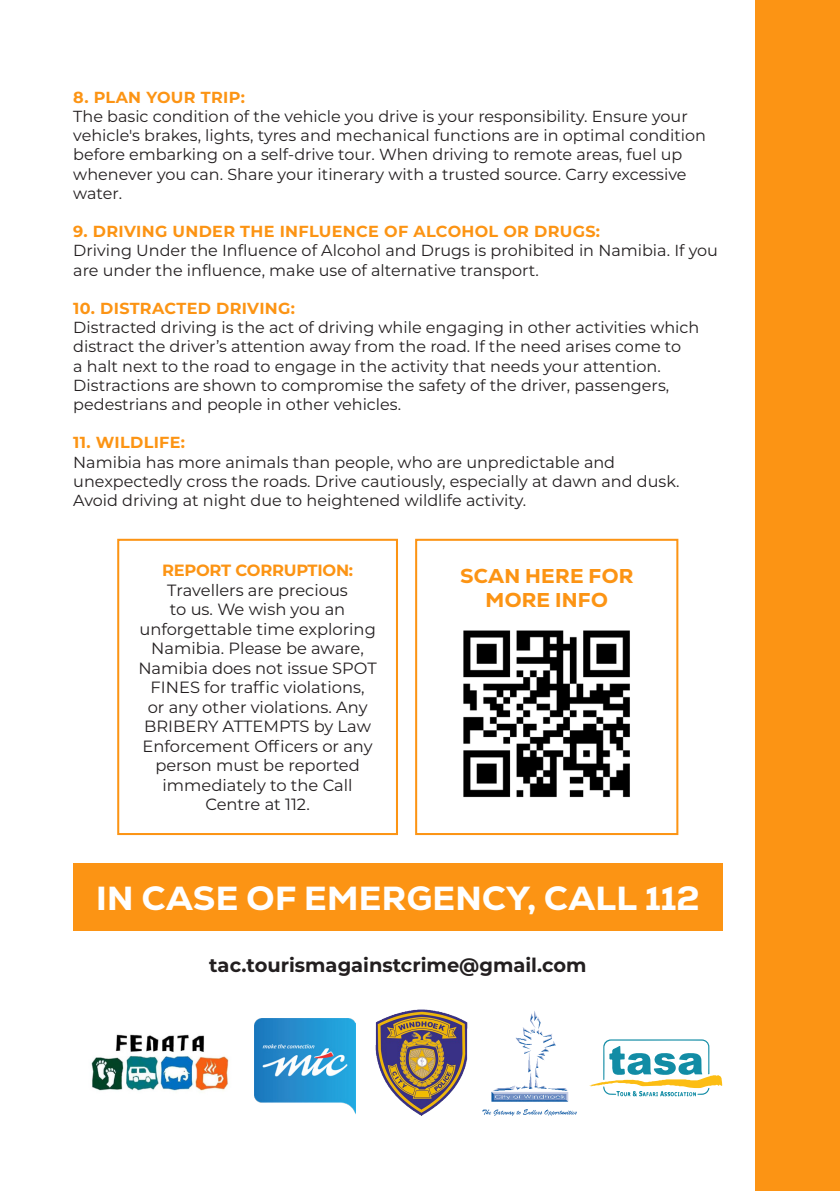
<style>
.page{position:relative;width:840px;height:1191px;background:#fff}
.page>*{position:absolute;margin:0;border:0;box-sizing:border-box;transform-origin:0 0}
.t1{font:800 34px "Nexa";letter-spacing:.01em;color:#fff}
.t2{font:800 20.4px/24.4px "Nexa";letter-spacing:.01em;color:#fc9414;text-align:center}
.t3{font:700 19.4px "Montserrat";color:#231f20}
.t4{font:16.2px/19.6px "Montserrat";color:#231f20;text-align:center}
.t5{font:700 16.2px "Montserrat";letter-spacing:-.015em;color:#fc9414}
.t6{font:16px/19.2px "Montserrat";color:#231f20}
.t7{font:700 16px "Montserrat";letter-spacing:.02em;color:#fc9414}
</style>
<div class="page">
<div style="left:754px;top:0;width:85px;height:1191px;background:#fc9414"></div>
<div style="left:73px;top:863px;width:649px;height:68px;background:#fc9414"></div>
<img style="left:463px;top:630px;width:167px;height:168px">
<div style="left:415px;top:539px;width:263px;height:296px;border:2px solid #fc9414"></div>
<div style="left:117px;top:539px;width:281px;height:296px;border:2px solid #fc9414"></div>
<img style="left:482px;top:1011px;width:93px;height:104px">
<img style="left:91px;top:1034px;width:138px;height:57px">
<img style="left:375px;top:1009px;width:92px;height:106px">
<img style="left:254px;top:1018px;width:101px;height:95px">
<svg style="left:589px;top:1039px;width:132px;height:57px"></svg>
<p class="t7" style="left:73px;top:85px;width:173px">8. PLAN YOUR TRIP:</p>
<p class="t6" style="left:73px;top:106px;width:634px">The basic condition of the vehicle you drive is your responsibility. Ensure your vehicle's brakes, lights, tyres and mechanical functions are in optimal condition before embarking on a self-drive tour. When driving to remote areas, fuel up whenever you can. Share your itinerary with a trusted source. Carry excessive water.</p>
<p class="t7" style="left:73px;top:220px;width:528px">9. DRIVING UNDER THE INFLUENCE OF ALCOHOL OR DRUGS:</p>
<p class="t6" style="left:73px;top:240px;width:646px">Driving Under the Influence of Alcohol and Drugs is prohibited in Namibia. If you are under the influence, make use of alternative transport.</p>
<p class="t7" style="left:73px;top:297px;width:223px">10. DISTRACTED DRIVING:</p>
<p class="t6" style="left:73px;top:317px;width:627px">Distracted driving is the act of driving while engaging in other activities which distract the driver’s attention away from the road. If the need arises come to<br>a halt next to the road to engage in the activity that needs your attention.<br>Distractions are shown to compromise the safety of the driver, passengers, pedestrians and people in other vehicles.</p>
<p class="t7" style="left:73px;top:431px;width:113px">11. WILDLIFE:</p>
<p class="t6" style="left:73px;top:452px;width:607px">Namibia has more animals than people, who are unpredictable and unexpectedly cross the roads. Drive cautiously, especially at dawn and dusk.<br>Avoid driving at night due to heightened wildlife activity.</p>
<p class="t5" style="left:162px;top:558px;width:193px">REPORT CORRUPTION:</p>
<p class="t4" style="left:138px;top:579px;width:240px">Travellers are precious<br>to us. We wish you an unforgettable time exploring<br>Namibia. Please be aware,<br>Namibia does not issue SPOT<br>FINES for traffic violations,<br>or any other violations. Any<br>BRIBERY ATTEMPTS by Law<br>Enforcement Officers or any person must be reported immediately to the Call<br>Centre at 112.</p>
<p class="t2" style="left:460px;top:563px;width:175px">SCAN HERE FOR<br>MORE INFO</p>
<p class="t1" style="left:96px;top:876px;width:604px">IN CASE OF EMERGENCY, CALL 112</p>
<p class="t3" style="left:209px;top:951px;width:378px">tac.tourismagainstcrime@gmail.com</p>
</div>
